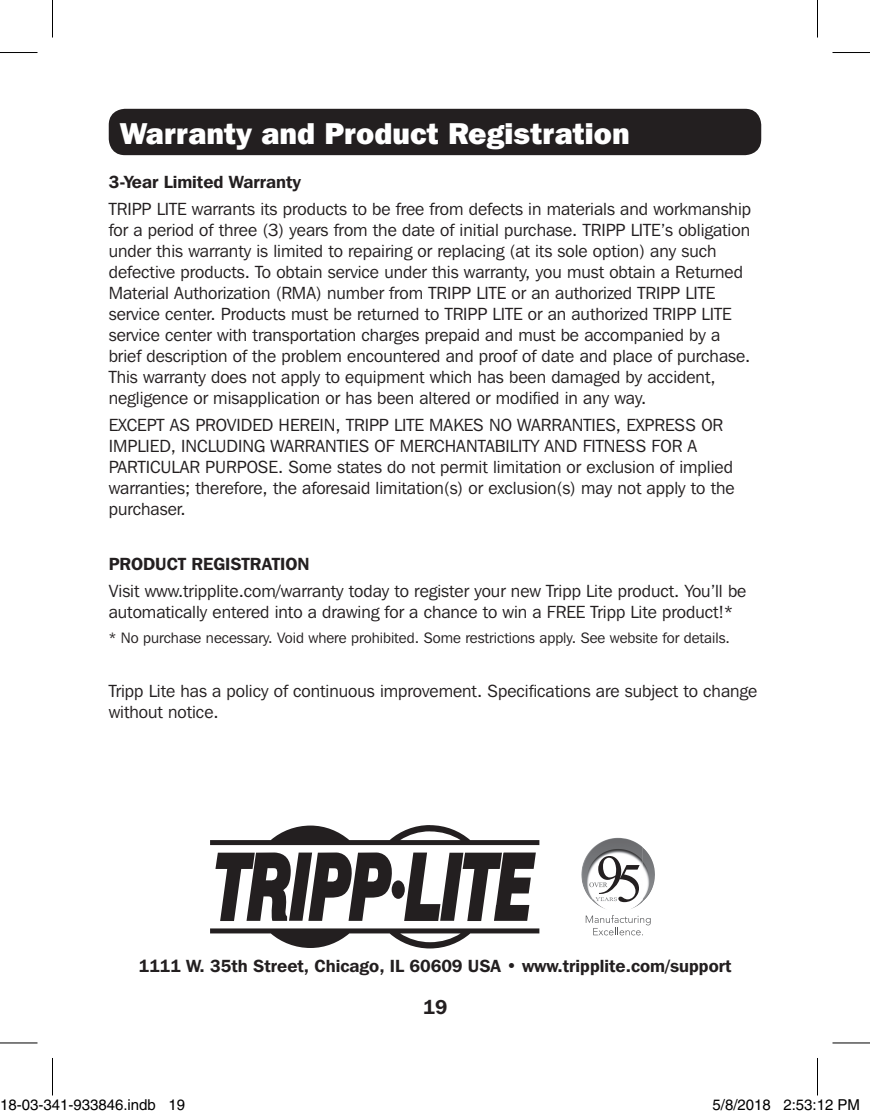
<style>
.page{position:relative;width:870px;height:1118px;background:#fff}
.page>*{position:absolute;margin:0;border:0;box-sizing:border-box;transform-origin:0 0}
.t1{font:800 30px "Franklin Gothic IT Cby BT";color:#fff}
.t2{font:600 20px "Franklin Gothic IT Cby BT";color:#231f20}
.t3{font:17.5px/21px "Franklin Gothic IT Cby BT";color:#231f20}
.t4{font:600 17.5px "Franklin Gothic IT Cby BT";color:#231f20}
.t5{font:15px "Franklin Gothic IT Cby BT";color:#231f20}
.t6{font:15px "Helvetica";color:#000}
</style>
<div class="page">
<div style="left:109px;top:109px;width:652px;height:46px;background:#231f20;border-radius:16px"></div>
<div style="left:392px;top:880px;width:13px;height:18px;background:#231f20;border-radius:50%"></div>
<svg style="left:215px;top:852px;width:178px;height:69px"></svg>
<svg style="left:404px;top:852px;width:132px;height:69px"></svg>
<svg style="left:210px;top:825px;width:329px;height:20px"></svg>
<svg style="left:210px;top:928px;width:329px;height:20px"></svg>
<img style="left:586px;top:838px;width:30px;height:19px">
<img style="left:643px;top:854px;width:12px;height:47px">
<img style="left:594px;top:902px;width:42px;height:7px">
<svg style="left:586px;top:915px;width:65px;height:20px"></svg>
<svg style="left:589px;top:856px;width:51px;height:46px"></svg>
<hr style="left:0;top:52px;width:38px;height:1px;background:#000">
<hr style="left:832px;top:52px;width:38px;height:1px;background:#000">
<hr style="left:0;top:1042px;width:38px;height:1px;background:#000">
<hr style="left:832px;top:1042px;width:38px;height:1px;background:#000">
<hr style="left:52px;top:0;width:1px;height:38px;background:#000">
<hr style="left:52px;top:1058px;width:1px;height:37px;background:#000">
<hr style="left:817px;top:0;width:1px;height:38px;background:#000">
<hr style="left:817px;top:1058px;width:1px;height:37px;background:#000">
<div style="left:23px;top:1100px;width:6px;height:10px;border:1px solid #fff;border-radius:50%"></div>
<div style="left:22px;top:1099px;width:8px;height:12px;border:1px solid #fff;border-radius:50%"></div>
<div style="left:747px;top:1100px;width:6px;height:10px;border:1px solid #fff;border-radius:50%"></div>
<div style="left:746px;top:1099px;width:8px;height:12px;border:1px solid #fff;border-radius:50%"></div>
<p class="t1" style="left:120px;top:114px;width:511px">Warranty and Product Registration</p>
<p class="t4" style="left:109px;top:171px;width:194px">3-Year Limited Warranty</p>
<p class="t3" style="left:109px;top:198px;width:644px">TRIPP LITE warrants its products to be free from defects in materials and workmanship for a period of three (3) years from the date of initial purchase. TRIPP LITE’s obligation under this warranty is limited to repairing or replacing (at its sole option) any such defective products. To obtain service under this warranty, you must obtain a Returned Material Authorization (RMA) number from TRIPP LITE or an authorized TRIPP LITE service center. Products must be returned to TRIPP LITE or an authorized TRIPP LITE service center with transportation charges prepaid and must be accompanied by a brief description of the problem encountered and proof of date and place of purchase.<br>This warranty does not apply to equipment which has been damaged by accident, negligence or misapplication or has been altered or modified in any way.</p>
<p class="t3" style="left:109px;top:414px;width:627px">EXCEPT AS PROVIDED HEREIN, TRIPP LITE MAKES NO WARRANTIES, EXPRESS OR IMPLIED, INCLUDING WARRANTIES OF MERCHANTABILITY AND FITNESS FOR A PARTICULAR PURPOSE. Some states do not permit limitation or exclusion of implied warranties; therefore, the aforesaid limitation(s) or exclusion(s) may not apply to the purchaser.</p>
<p class="t4" style="left:109px;top:553px;width:202px">PRODUCT REGISTRATION</p>
<p class="t3" style="left:109px;top:580px;width:639px">Visit www.tripplite.com/warranty today to register your new Tripp Lite product. You’ll be automatically entered into a drawing for a chance to win a FREE Tripp Lite product!*</p>
<p class="t5" style="left:109px;top:628px;width:623px">* No purchase necessary. Void where prohibited. Some restrictions apply. See website for details.</p>
<p class="t3" style="left:109px;top:680px;width:650px">Tripp Lite has a policy of continuous improvement. Specifications are subject to change without notice.</p>
<p class="t4" style="left:138px;top:955px;width:595px">1111 W. 35th Street, Chicago, IL 60609 USA • www.tripplite.com/support</p>
<p class="t2" style="left:423px;top:994px;width:26px">19</p>
<p class="t6" style="left:0;top:1096px;width:187px">18-03-341-933846.indb 19</p>
<p class="t6" style="left:712px;top:1096px;width:149px">5/8/2018 2:53:12 PM</p>
</div>
